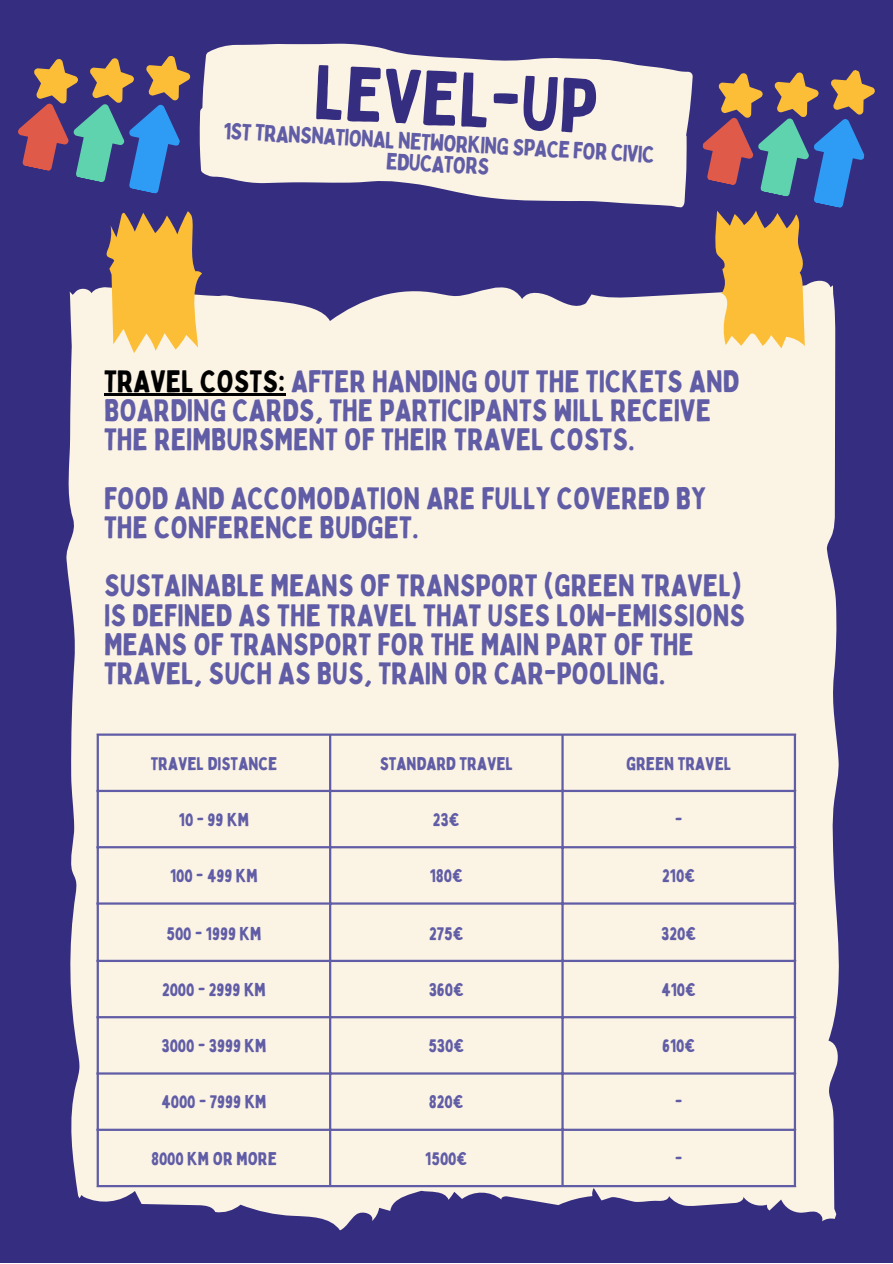
<style>
.page{position:relative;width:893px;height:1264px;background:#fff}
.page>*{position:absolute;margin:0;border:0;box-sizing:border-box;transform-origin:0 0}
.t1{font:75.6px "Bobby Jones";color:#352e80}
.t2{font:30.6px/29.2px "Bobby Jones";color:#605da6}
.t3{font:22.95px "Bobby Jones";color:#605da6}
.t4{font:18px "Bobby Jones";color:#605da6}
.s1{color:#000}
</style>
<div class="page">
<div style="left:0;top:0;width:892px;height:1262px;background:#352e80"></div>
<svg style="left:18px;top:56px;width:173px;height:138px"></svg>
<svg style="left:202px;top:43px;width:491px;height:86px;fill:#fbf3e4"></svg>
<svg style="left:199px;top:102px;width:488px;height:106px;fill:#fbf3e4"></svg>
<div style="left:66px;top:287px;width:773px;height:943px;background:#fbf3e4"></div>
<svg style="left:106px;top:211px;width:96px;height:142px;background:#deaf58"></svg>
<svg style="left:695px;top:70px;width:180px;height:278px"></svg>
<hr style="left:97px;top:735px;width:2px;height:449px;background:#605da6">
<hr style="left:329px;top:735px;width:2px;height:449px;background:#605da6">
<hr style="left:561px;top:735px;width:2px;height:449px;background:#605da6">
<hr style="left:793px;top:735px;width:3px;height:449px;background:#605da6">
<hr style="left:97px;top:733px;width:699px;height:2px;background:#605da6">
<hr style="left:97px;top:789px;width:699px;height:3px;background:#605da6">
<hr style="left:97px;top:846px;width:699px;height:2px;background:#605da6">
<hr style="left:97px;top:902px;width:699px;height:2px;background:#605da6">
<hr style="left:97px;top:959px;width:699px;height:3px;background:#605da6">
<hr style="left:97px;top:1016px;width:699px;height:2px;background:#605da6">
<hr style="left:97px;top:1072px;width:699px;height:2px;background:#605da6">
<hr style="left:97px;top:1128px;width:699px;height:2px;background:#605da6">
<hr style="left:97px;top:1184px;width:699px;height:3px;background:#605da6">
<hr style="left:104px;top:394px;width:181px;height:2px;background:#000">
<h1 class="t1" style="left:317px;top:44px;width:285px;rotate:3deg">LEVEL-UP</h1>
<p class="t3" style="left:387px;top:147px;width:105px;rotate:3deg">EDUCATORS</p>
<p class="t3" style="left:224px;top:117px;width:433px;rotate:3deg">1ST TRANSNATIONAL NETWORKING SPACE FOR CIVIC</p>
<p class="t2" style="left:104px;top:365px;width:636px"><span class="s1">TRAVEL COSTS:</span> AFTER HANDING OUT THE TICKETS AND<br>BOARDING CARDS, THE PARTICIPANTS WILL RECEIVE<br>THE REIMBURSMENT OF THEIR TRAVEL COSTS.</p>
<p class="t2" style="left:104px;top:482px;width:603px">FOOD AND ACCOMODATION ARE FULLY COVERED BY<br>THE CONFERENCE BUDGET.</p>
<p class="t2" style="left:104px;top:570px;width:642px">SUSTAINABLE MEANS OF TRANSPORT (GREEN TRAVEL)<br>IS DEFINED AS THE TRAVEL THAT USES LOW-EMISSIONS MEANS OF TRANSPORT FOR THE MAIN PART OF THE TRAVEL, SUCH AS BUS, TRAIN OR CAR-POOLING.</p>
<p class="t4" style="left:151px;top:751px;width:128px">TRAVEL DISTANCE</p>
<p class="t4" style="left:379px;top:751px;width:135px">STANDARD TRAVEL</p>
<p class="t4" style="left:626px;top:751px;width:107px">GREEN TRAVEL</p>
<p class="t4" style="left:179px;top:808px;width:72px">10-99KM</p>
<p class="t4" style="left:433px;top:808px;width:28px">23€</p>
<p class="t4" style="left:675px;top:808px;width:9px">-</p>
<p class="t4" style="left:170px;top:864px;width:89px">100 - 499 KM</p>
<p class="t4" style="left:429px;top:864px;width:35px">180€</p>
<p class="t4" style="left:662px;top:864px;width:34px">210€</p>
<p class="t4" style="left:166px;top:921px;width:96px">500 - 1999 KM</p>
<p class="t4" style="left:429px;top:921px;width:36px">275€</p>
<p class="t4" style="left:661px;top:921px;width:37px">320€</p>
<p class="t4" style="left:162px;top:978px;width:105px">2000 - 2999 KM</p>
<p class="t4" style="left:428px;top:978px;width:37px">360€</p>
<p class="t4" style="left:661px;top:978px;width:36px">410€</p>
<p class="t4" style="left:161px;top:1034px;width:107px">3000 - 3999 KM</p>
<p class="t4" style="left:428px;top:1034px;width:38px">530€</p>
<p class="t4" style="left:662px;top:1034px;width:35px">610€</p>
<p class="t4" style="left:161px;top:1090px;width:107px">4000 - 7999 KM</p>
<p class="t4" style="left:429px;top:1090px;width:36px">820€</p>
<p class="t4" style="left:675px;top:1090px;width:9px">-</p>
<p class="t4" style="left:151px;top:1146px;width:127px">8000 KM OR MORE</p>
<p class="t4" style="left:425px;top:1146px;width:44px">1500€</p>
<p class="t4" style="left:675px;top:1146px;width:9px">-</p>
</div>
